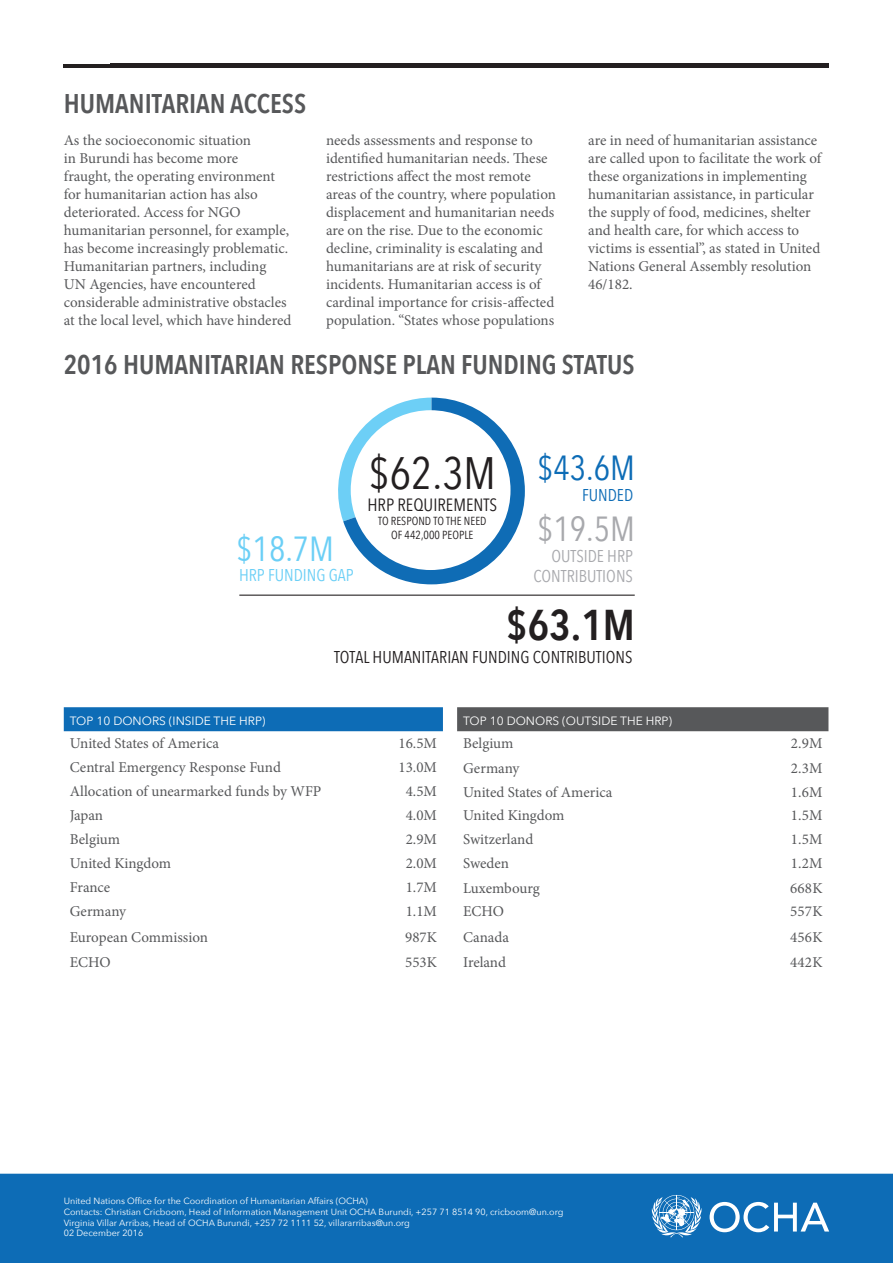
<style>
.page{position:relative;width:893px;height:1263px;background:#fff}
.page>*{position:absolute;margin:0;border:0;box-sizing:border-box;transform-origin:0 0}
.t1{font:45.3px "Avenir Next Condensed";color:#231f20}
.t2{font:600 43.05px "Avenir Next Condensed";color:#231f20}
.t3{font:34.8px/61.2px "Avenir Next Condensed";color:#0d6cb6}
.t4{font:34.8px "Avenir Next Condensed";color:#6bcff6}
.Header_grey{font:600 27px "Avenir Next Condensed";color:#57585a}
.t5{font:17.7px "Avenir Next Condensed";color:#231f20}
.t6{font:17.1px "Avenir Next Condensed";color:#231f20}
.t7{font:17.1px/20.5px "Avenir Next Condensed";color:#a8a9ad;text-align:right}
.t8{font:17.1px "Avenir Next Condensed";color:#6bcff6}
.t9{font:17.1px "Avenir Next Condensed";color:#0d6cb6}
.bodytext{font:15px/18px "Minion Pro";color:#57585a}
.Figure_text_first_pa{font:15px "Minion Pro";letter-spacing:.01em;color:#57585a}
.Figure_text_first_pa-2{font:12px "Avenir Next";color:#fff}
.t10{font:11.7px/14px "Avenir Next Condensed";color:#231f20;text-align:center}
.t11{font:9px "Avenir Next";color:#fff}
.s1{color:#a8a9ad}
</style>
<div class="page">
<hr style="left:64px;top:64px;width:765px;height:4px;background:#231f20">
<div style="left:0;top:1174px;width:893px;height:89px;background:#0d6cb6"></div>
<svg style="left:338px;top:398px;width:187px;height:186px"></svg>
<div style="left:351px;top:410px;width:159px;height:160px;background:#fff;border-radius:50%"></div>
<hr style="left:239px;top:595px;width:396px;height:1px;background:#231f20">
<svg style="left:710px;top:1202px;width:119px;height:30px"></svg>
<svg style="left:652px;top:1195px;width:50px;height:42px"></svg>
<div style="left:64px;top:707px;width:379px;height:24px;background:#0d6cb6"></div>
<div style="left:457px;top:707px;width:371px;height:24px;background:#57585a"></div>
<p class="Header_grey" style="left:64px;top:80px;width:244px">HUMANITARIAN ACCESS</p>
<p class="bodytext" style="left:64px;top:131px;width:229px">As the socioeconomic situation<br>in Burundi has become more<br>fraught, the operating environment for humanitarian action has also deteriorated. Access for NGO humanitarian personnel, for example, has become increasingly problematic.<br>Humanitarian partners, including UN Agencies, have encountered considerable administrative obstacles at the local level, which have hindered</p>
<p class="bodytext" style="left:326px;top:131px;width:231px">needs assessments and response to identified humanitarian needs. These restrictions affect the most remote areas of the country, where population displacement and humanitarian needs are on the rise. Due to the economic decline, criminality is escalating and humanitarians are at risk of security incidents. Humanitarian access is of cardinal importance for crisis-affected population. “States whose populations</p>
<p class="bodytext" style="left:588px;top:131px;width:235px">are in need of humanitarian assistance are called upon to facilitate the work of these organizations in implementing humanitarian assistance, in particular the supply of food, medicines, shelter and health care, for which access to victims is essential”, as stated in United Nations General Assembly resolution 46/182.</p>
<p class="Header_grey" style="left:64px;top:342px;width:572px">2016 HUMANITARIAN RESPONSE PLAN FUNDING STATUS</p>
<p class="t3" style="left:537px;top:436px;width:99px">$43.6M <span class="s1">$19.5M</span></p>
<p class="t1" style="left:369px;top:435px;width:129px">$62.3M</p>
<p class="t5" style="left:367px;top:490px;width:131px">HRP REQUIREMENTS</p>
<p class="t9" style="left:582px;top:480px;width:53px">FUNDED</p>
<p class="t10" style="left:378px;top:513px;width:110px">TO RESPOND TO THE NEED<br>OF 442,000 PEOPLE</p>
<p class="t4" style="left:236px;top:519px;width:99px">$18.7M</p>
<p class="t8" style="left:239px;top:561px;width:116px">HRP FUNDING GAP</p>
<p class="t7" style="left:533px;top:545px;width:101px">OUTSIDE HRP<br>CONTRIBUTIONS</p>
<p class="t2" style="left:506px;top:588px;width:130px">$63.1M</p>
<p class="t6" style="left:334px;top:642px;width:300px">TOTAL HUMANITARIAN FUNDING CONTRIBUTIONS</p>
<p class="Figure_text_first_pa-2" style="left:70px;top:711px;width:197px">TOP 10 DONORS (INSIDE THE HRP)</p>
<p class="bodytext" style="left:70px;top:734px;width:151px">United States of America</p>
<p class="bodytext" style="left:399px;top:734px;width:40px">16.5M</p>
<p class="bodytext" style="left:70px;top:758px;width:213px">Central Emergency Response Fund</p>
<p class="bodytext" style="left:399px;top:758px;width:40px">13.0M</p>
<p class="bodytext" style="left:70px;top:782px;width:253px">Allocation of unearmarked funds by WFP</p>
<p class="bodytext" style="left:406px;top:782px;width:33px">4.5M</p>
<p class="bodytext" style="left:70px;top:806px;width:35px">Japan</p>
<p class="bodytext" style="left:406px;top:806px;width:33px">4.0M</p>
<p class="bodytext" style="left:70px;top:830px;width:52px">Belgium</p>
<p class="bodytext" style="left:406px;top:830px;width:33px">2.9M</p>
<p class="bodytext" style="left:70px;top:855px;width:103px">United Kingdom</p>
<p class="bodytext" style="left:406px;top:855px;width:33px">2.0M</p>
<p class="bodytext" style="left:70px;top:878px;width:42px">France</p>
<p class="bodytext" style="left:406px;top:878px;width:33px">1.7M</p>
<p class="bodytext" style="left:70px;top:902px;width:58px">Germany</p>
<p class="bodytext" style="left:406px;top:902px;width:33px">1.1M</p>
<p class="bodytext" style="left:70px;top:929px;width:140px">European Commission</p>
<p class="bodytext" style="left:405px;top:929px;width:33px">987K</p>
<p class="bodytext" style="left:70px;top:954px;width:43px">ECHO</p>
<p class="bodytext" style="left:405px;top:954px;width:33px">553K</p>
<p class="Figure_text_first_pa-2" style="left:463px;top:711px;width:211px">TOP 10 DONORS (OUTSIDE THE HRP)</p>
<p class="bodytext" style="left:463px;top:734px;width:52px">Belgium</p>
<p class="Figure_text_first_pa" style="left:791px;top:733px;width:33px">2.9M</p>
<p class="bodytext" style="left:463px;top:759px;width:58px">Germany</p>
<p class="Figure_text_first_pa" style="left:791px;top:758px;width:33px">2.3M</p>
<p class="bodytext" style="left:463px;top:783px;width:151px">United States of America</p>
<p class="Figure_text_first_pa" style="left:791px;top:782px;width:33px">1.6M</p>
<p class="bodytext" style="left:463px;top:806px;width:103px">United Kingdom</p>
<p class="Figure_text_first_pa" style="left:791px;top:805px;width:33px">1.5M</p>
<p class="bodytext" style="left:463px;top:830px;width:72px">Switzerland</p>
<p class="Figure_text_first_pa" style="left:791px;top:829px;width:33px">1.5M</p>
<p class="bodytext" style="left:463px;top:855px;width:47px">Sweden</p>
<p class="Figure_text_first_pa" style="left:791px;top:854px;width:33px">1.2M</p>
<p class="bodytext" style="left:463px;top:879px;width:78px">Luxembourg</p>
<p class="Figure_text_first_pa" style="left:790px;top:878px;width:34px">668K</p>
<p class="bodytext" style="left:463px;top:902px;width:43px">ECHO</p>
<p class="Figure_text_first_pa" style="left:790px;top:901px;width:34px">557K</p>
<p class="bodytext" style="left:463px;top:929px;width:47px">Canada</p>
<p class="Figure_text_first_pa" style="left:790px;top:927px;width:34px">456K</p>
<p class="bodytext" style="left:463px;top:954px;width:44px">Ireland</p>
<p class="Figure_text_first_pa" style="left:790px;top:952px;width:34px">442K</p>
<p class="t11" style="left:64px;top:1193px;width:306px">United Nations Office for the Coordination of Humanitarian Affairs (OCHA)</p>
<p class="t11" style="left:64px;top:1204px;width:501px">Contacts: Christian Cricboom, Head of Information Management Unit OCHA Burundi, +257 71 8514 90, cricboom@un.org</p>
<p class="t11" style="left:64px;top:1215px;width:348px">Virginia Villar Arribas, Head of OCHA Burundi, +257 72 1111 52, villararribas@un.org</p>
<p class="t11" style="left:64px;top:1225px;width:81px">02 December 2016</p>
</div>
